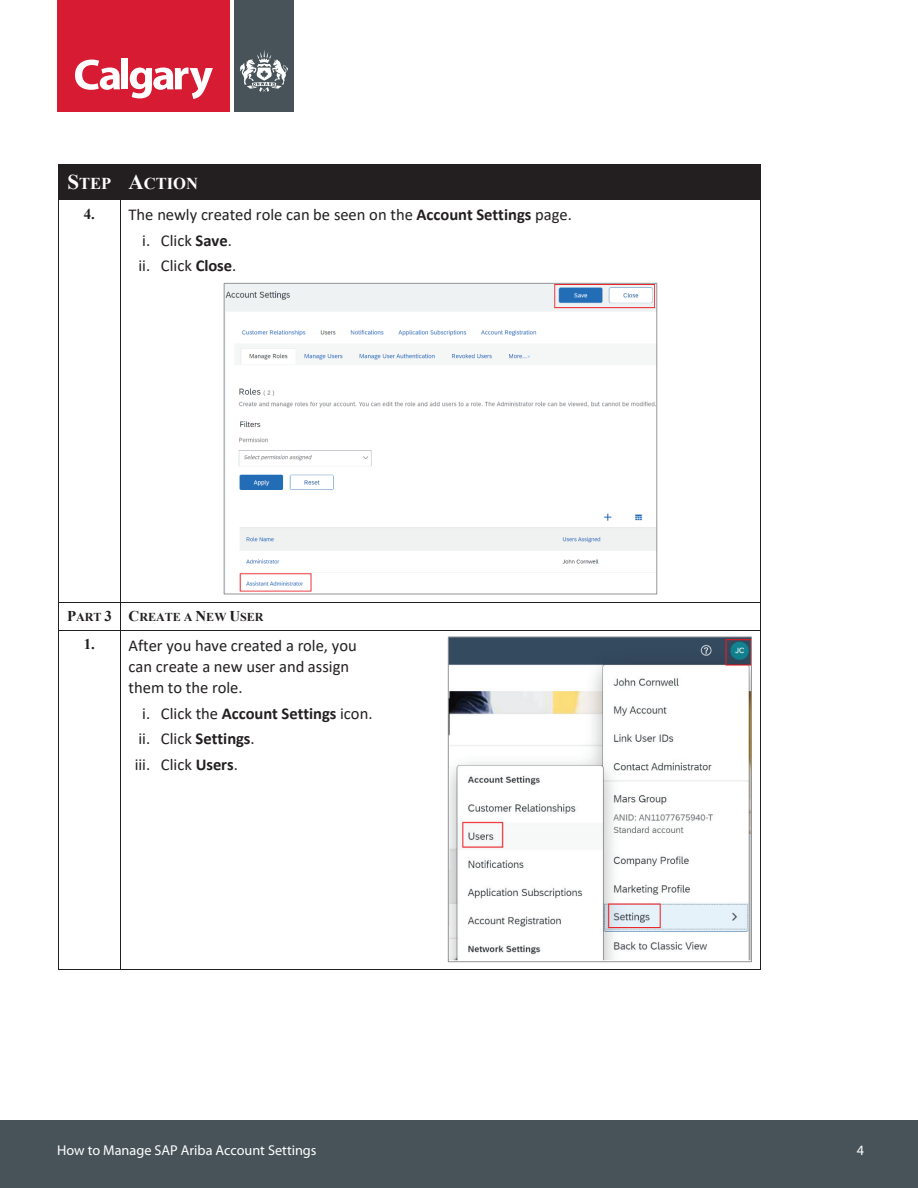
<style>
.page{position:relative;width:918px;height:1188px;background:#fff}
.page>*{position:absolute;margin:0;border:0;box-sizing:border-box;transform-origin:0 0}
.t1{font:16.5px/25.7px "Calibri";color:#231f20}
.t2{font:700 16.5px "Times New Roman";letter-spacing:-.005em;color:#fff}
.t3{font:14.25px "Myriad Pro";color:#fff}
.t4{font:700 12px "Times New Roman";letter-spacing:-.005em;color:#231f20}
.s1{font-size:21px}
.s2{font-family:"Times New Roman";font-weight:700;font-size:15px}
.s3{font-weight:700}
.s4{font-size:15px}
</style>
<div class="page">
<div style="left:0;top:1120px;width:918px;height:68px;background:#475359"></div>
<div style="left:57px;top:0;width:174px;height:112px;background:#d61b33"></div>
<div style="left:234px;top:0;width:59px;height:112px;background:#475359"></div>
<svg style="left:75px;top:60px;width:45px;height:30px"></svg>
<div style="left:121px;top:58px;width:7px;height:31px;background:#fff"></div>
<svg style="left:130px;top:68px;width:83px;height:31px"></svg>
<svg style="left:240px;top:50px;width:48px;height:42px"></svg>
<div style="left:59px;top:165px;width:61px;height:34px;background:#231f20"></div>
<div style="left:121px;top:165px;width:639px;height:34px;background:#231f20"></div>
<hr style="left:59px;top:164px;width:61px;height:1px;background:#231f20">
<hr style="left:121px;top:164px;width:639px;height:1px;background:#231f20">
<hr style="left:58px;top:165px;width:1px;height:34px;background:#231f20">
<hr style="left:120px;top:165px;width:1px;height:34px;background:#231f20">
<hr style="left:760px;top:165px;width:1px;height:34px;background:#231f20">
<hr style="left:59px;top:199px;width:61px;height:1px;background:#231f20">
<hr style="left:121px;top:199px;width:639px;height:1px;background:#231f20">
<hr style="left:58px;top:200px;width:1px;height:402px;background:#231f20">
<hr style="left:120px;top:200px;width:1px;height:402px;background:#231f20">
<hr style="left:760px;top:200px;width:1px;height:402px;background:#231f20">
<hr style="left:59px;top:602px;width:61px;height:1px;background:#231f20">
<hr style="left:121px;top:602px;width:639px;height:1px;background:#231f20">
<svg style="left:58px;top:602px;width:1px;height:29px"></svg>
<hr style="left:59px;top:630px;width:61px;height:1px;background:#231f20">
<svg style="left:120px;top:602px;width:1px;height:29px"></svg>
<hr style="left:121px;top:630px;width:261px;height:1px;background:#231f20">
<hr style="left:383px;top:630px;width:377px;height:1px;background:#231f20">
<svg style="left:760px;top:602px;width:1px;height:29px"></svg>
<hr style="left:58px;top:631px;width:1px;height:338px;background:#231f20">
<hr style="left:59px;top:969px;width:61px;height:1px;background:#231f20">
<hr style="left:120px;top:631px;width:1px;height:338px;background:#231f20">
<hr style="left:121px;top:969px;width:261px;height:1px;background:#231f20">
<hr style="left:382px;top:969px;width:378px;height:1px;background:#231f20">
<hr style="left:760px;top:631px;width:1px;height:338px;background:#231f20">
<img style="left:226px;top:285px;width:429px;height:307px">
<div style="left:224px;top:283px;width:433px;height:311px;border:1px solid #939598"></div>
<img style="left:450px;top:639px;width:300px;height:321px">
<div style="left:448px;top:637px;width:304px;height:325px;border:1px solid #939598"></div>
<p class="t2" style="left:68px;top:172px;width:132px"><span class="s1">S</span>TEP <span class="s1">A</span>CTION</p>
<p class="t1" style="left:138px;top:201px;width:435px;text-indent:-55px"><span class="s2">4.</span> The newly created role can be seen on the <span class="s3">Account Settings</span> page. i. Click <span class="s3">Save</span>.<br>ii. Click <span class="s3">Close</span>.</p>
<p class="t4" style="left:67px;top:609px;width:198px"><span class="s4">P</span>ART <span class="s4">3 C</span>REATE A <span class="s4">N</span>EW <span class="s4">U</span>SER</p>
<p class="t1" style="left:129px;top:634px;width:230px;line-height:21.1px;text-indent:-45px"><span class="s2">1.</span> After you have created a role, you can create a new user and assign them to the role.</p>
<p class="t1" style="left:135px;top:700px;width:239px;text-indent:8px">i. Click the <span class="s3">Account Settings</span> icon. ii. Click <span class="s3">Settings</span>.<br>iii. Click <span class="s3">Users</span>.</p>
<p class="t3" style="left:57px;top:1142px;width:261px">How to Manage SAP Ariba Account Settings</p>
<p class="t3" style="left:857px;top:1142px;width:9px">4</p>
</div>
